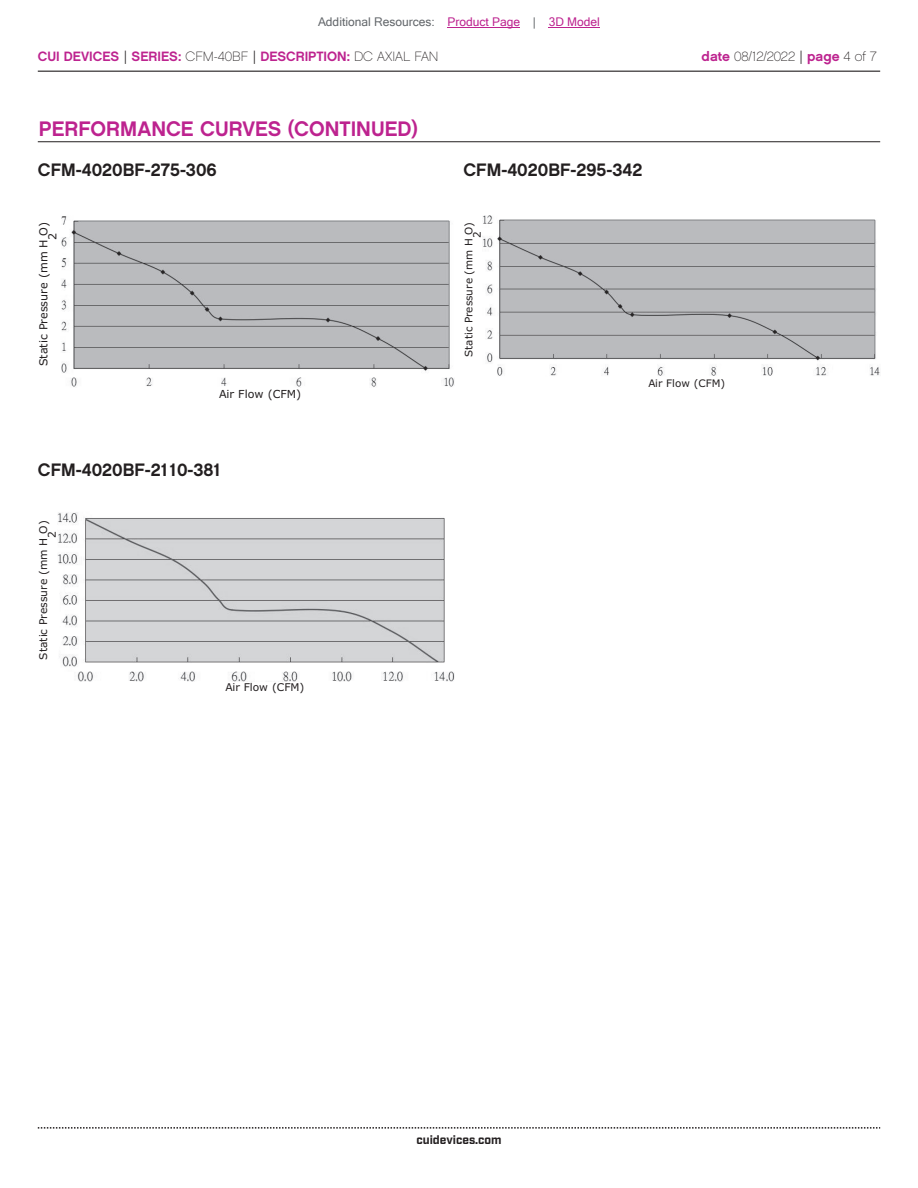
<style>
.page{position:relative;width:918px;height:1188px;background:#fff}
.page>*{position:absolute;margin:0;border:0;box-sizing:border-box;transform-origin:0 0}
.t1{font:21px "Chalet New York Nineteen Sixty";color:#bd238f}
.t2{font:18px "Chalet New York Nineteen Sixty";color:#231f20}
.t3{font:13.5px "Chalet New York Nineteen Sixty";color:#bd238f}
.t4{font:13.5px "Chalet Paris Nineteen Sixty";letter-spacing:-.005em;color:#231f20}
.t5{font:12px "Microsoft Sans Serif";color:#63676b}
.t6{font:700 12px "Industry";color:#231f20}
.t7{font:11.1px/9.1px "Verdana";color:#231f20}
.t8{font:10.65px/8.9px "Verdana";color:#231f20}
.t9{font:10.35px/8.6px "Verdana";color:#231f20}
.s1{color:#bd238f}
.s2{font-family:"Industry";color:#231f20}
.s3{font-family:"Chalet Paris Nineteen Sixty";color:#231f20}
.s4{font-family:"Chalet New York Nineteen Sixty";color:#bd238f}
.s5{font-family:"Industry"}
</style>
<div class="page">
<hr style="left:38px;top:71px;width:842px;height:1px;background:#231f20">
<svg style="left:38px;top:1127px;width:842px;height:2px"></svg>
<hr style="left:38px;top:141px;width:842px;height:1px;background:#231f20">
<img style="left:58px;top:512px;width:396px;height:169px">
<img style="left:482px;top:215px;width:398px;height:161px">
<img style="left:61px;top:216px;width:393px;height:171px">
<hr style="left:448px;top:27px;width:72px;height:1px;background:#bd238f">
<hr style="left:549px;top:27px;width:51px;height:1px;background:#bd238f">
<p class="t5" style="left:318px;top:15px;width:283px">Additional Resources: <span class="s1">Product Page</span> | <span class="s1">3D Model</span></p>
<p class="t3" style="left:38px;top:47px;width:402px">CUI DEVICES <span class="s2">|</span> SERIES: <span class="s3">CFM-40BF</span> <span class="s2">|</span> DESCRIPTION: <span class="s3">DC AXIAL FAN</span></p>
<p class="t4" style="left:702px;top:48px;width:177px"><span class="s4">date</span> 08/12/2022 <span class="s5">|</span> <span class="s4">page</span> 4 of 7</p>
<p class="t1" style="left:39px;top:115px;width:380px">PERFORMANCE CURVES (CONTINUED)</p>
<p class="t2" style="left:38px;top:158px;width:180px">CFM-4020BF-275-306</p>
<p class="t7" style="left:39px;top:240px;width:19px;text-indent:-127px;rotate:-90deg">Static Pressure (mm H O)<br>2</p>
<p class="t7" style="left:219px;top:390px;width:83px">Air Flow (CFM)</p>
<p class="t2" style="left:38px;top:458px;width:185px">CFM-4020BF-2110-381</p>
<p class="t8" style="left:39px;top:538px;width:19px;text-indent:-122px;rotate:-90deg">Static Pressure (mm H O)<br>2</p>
<p class="t8" style="left:225px;top:682px;width:81px">Air Flow (CFM)</p>
<p class="t2" style="left:464px;top:158px;width:181px">CFM-4020BF-295-342</p>
<p class="t9" style="left:464px;top:238px;width:18px;text-indent:-118px;rotate:-90deg">Static Pressure (mm H O)<br>2</p>
<p class="t9" style="left:648px;top:379px;width:78px">Air Flow (CFM)</p>
<p class="t6" style="left:416px;top:1132px;width:87px">cuidevices.com</p>
</div>
